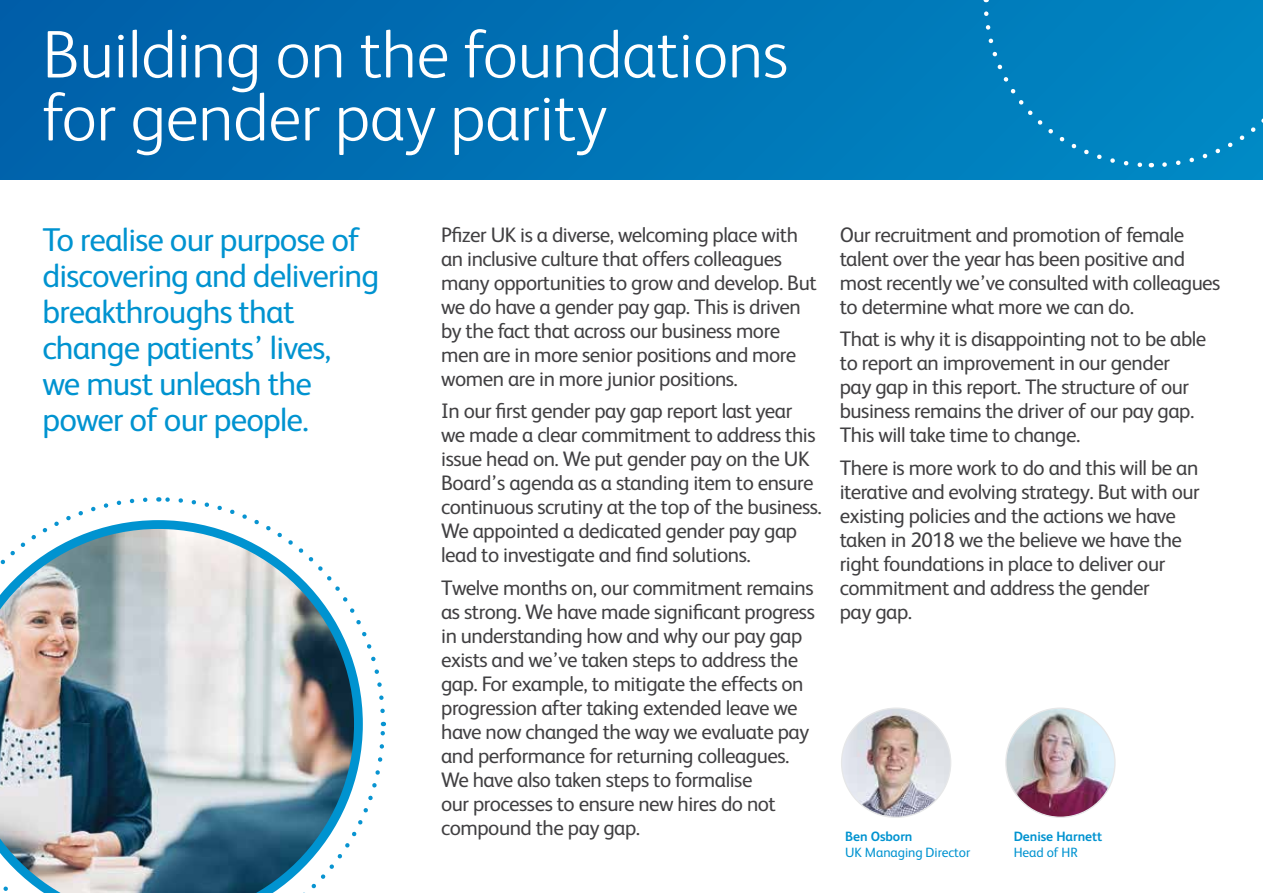
<style>
.page{position:relative;width:1263px;height:893px;background:#fff}
.page>*{position:absolute;margin:0;border:0;box-sizing:border-box;transform-origin:0 0}
.t1{font:300 67.5px/63px "FS Albert";letter-spacing:-.005em;color:#fff}
.t2{font:33px/36px "FS Albert";letter-spacing:-.025em;color:#0093d0}
.t3{font:21px/24px "FS Albert";letter-spacing:-.025em;color:#414042}
.t4{font:13.5px "FS Albert";letter-spacing:-.005em;color:#0093d0}
.t5{font:700 13.5px "FS Albert";letter-spacing:-.005em;color:#0093d0}
</style>
<div class="page">
<svg style="left:0;top:0;width:1263px;height:179px;background:#006fb3"></svg>
<svg style="left:0;top:520px;width:363px;height:373px;background:#acb9c1"></svg>
<img style="left:842px;top:708px;width:109px;height:109px;border-radius:55px">
<img style="left:1006px;top:708px;width:109px;height:109px;border-radius:55px">
<svg style="left:160px;top:497px;width:225px;height:219px"></svg>
<svg style="left:167px;top:722px;width:219px;height:171px"></svg>
<img style="left:0;top:497px;width:150px;height:229px">
<img style="left:0;top:732px;width:159px;height:161px">
<div style="left:1160px;top:0;width:103px;height:169px;background:#0086c2"></div>
<div style="left:981px;top:9px;width:171px;height:161px;background:#0081bf"></div>
<h1 class="t1" style="left:43px;top:20px;width:747px">Building on the foundations for gender pay parity</h1>
<h2 class="t2" style="left:43px;top:220px;width:338px">To realise our purpose of discovering and delivering breakthroughs that change patients’ lives,<br>we must unleash the power of our people.</h2>
<p class="t3" style="left:441px;top:221px;width:377px">Pfizer UK is a diverse, welcoming place with an inclusive culture that offers colleagues many opportunities to grow and develop. But we do have a gender pay gap. This is driven by the fact that across our business more men are in more senior positions and more women are in more junior positions.</p>
<p class="t3" style="left:441px;top:398px;width:382px">In our first gender pay gap report last year<br>we made a clear commitment to address this issue head on. We put gender pay on the UK Board’s agenda as a standing item to ensure continuous scrutiny at the top of the business.<br>We appointed a dedicated gender pay gap lead to investigate and find solutions.</p>
<p class="t3" style="left:441px;top:574px;width:375px">Twelve months on, our commitment remains as strong. We have made significant progress in understanding how and why our pay gap exists and we’ve taken steps to address the gap. For example, to mitigate the effects on progression after taking extended leave we have now changed the way we evaluate pay and performance for returning colleagues.<br>We have also taken steps to formalise<br>our processes to ensure new hires do not compound the pay gap.</p>
<p class="t3" style="left:840px;top:221px;width:382px">Our recruitment and promotion of female talent over the year has been positive and most recently we’ve consulted with colleagues to determine what more we can do.</p>
<p class="t3" style="left:840px;top:326px;width:368px">That is why it is disappointing not to be able to report an improvement in our gender pay gap in this report. The structure of our business remains the driver of our pay gap.<br>This will take time to change.</p>
<p class="t3" style="left:840px;top:454px;width:361px">There is more work to do and this will be an iterative and evolving strategy. But with our existing policies and the actions we have taken in 2018 we the believe we have the right foundations in place to deliver our commitment and address the gender<br>pay gap.</p>
<p class="t5" style="left:845px;top:827px;width:69px">Ben Osborn</p>
<p class="t4" style="left:845px;top:843px;width:127px">UK Managing Director</p>
<p class="t5" style="left:1014px;top:827px;width:90px">Denise Harnett</p>
<p class="t4" style="left:1014px;top:843px;width:66px">Head of HR</p>
</div>
